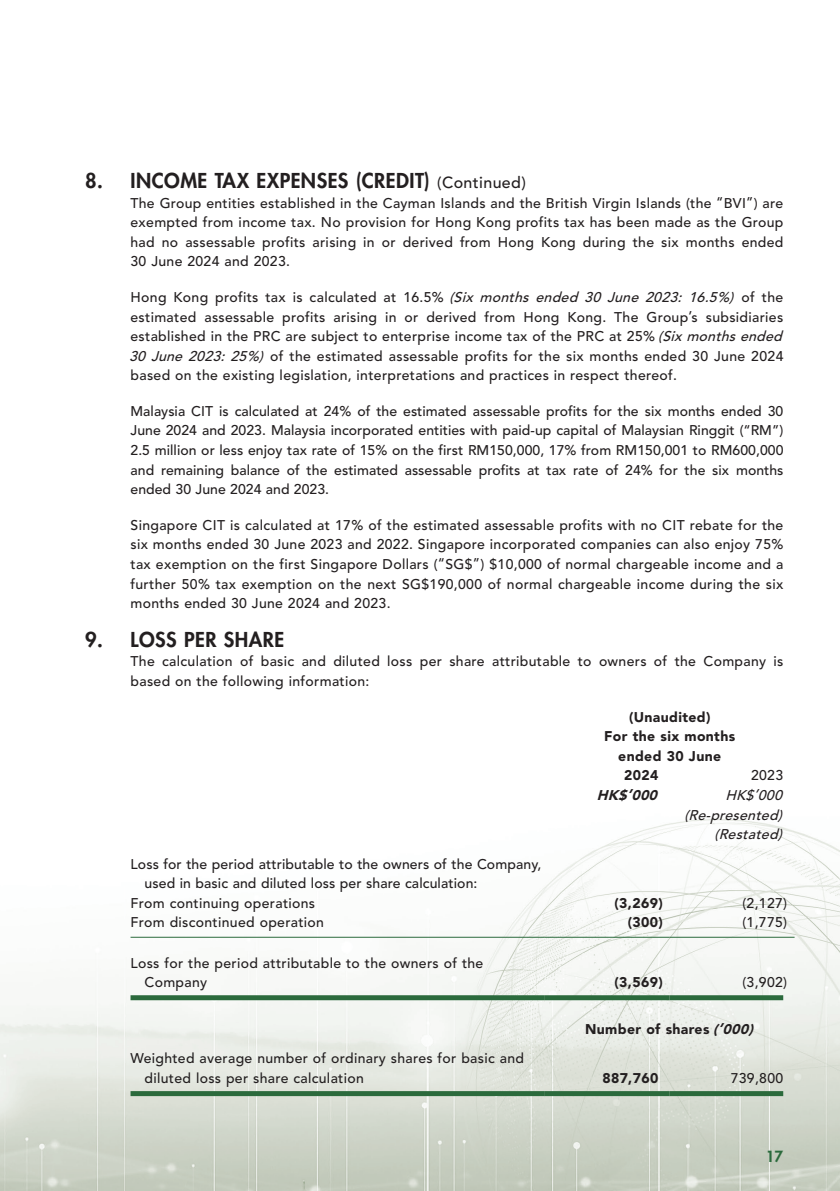
<style>
.page{position:relative;width:840px;height:1191px;background:#fff}
.page>*{position:absolute;margin:0;border:0;box-sizing:border-box;transform-origin:0 0}
.t1{font:800 20px "Futura Std";letter-spacing:.025em;color:#231f20}
.t2{font:800 15px "Futura Std";color:#2b6a3c}
.t3{font:500 14px/19.6px "Avenir LT Std";letter-spacing:.025em;color:#231f20}
.t4{font:900 14px "Avenir LT Std";letter-spacing:.025em;color:#231f20}
.t5{font:italic 500 14px/19.6px "Avenir LT Std";color:#231f20;text-align:right}
.t6{font:italic 900 14px "Avenir LT Std";color:#231f20}
.s1{font-family:"Avenir LT Std";font-weight:500;font-size:16px}
.s2{font-style:italic}
</style>
<div class="page">
<img style="left:0;top:819px;width:839px;height:372px">
<hr style="left:130px;top:936px;width:414px;height:1px;background:#2b6a3c">
<hr style="left:544px;top:936px;width:125px;height:1px;background:#2b6a3c">
<hr style="left:669px;top:936px;width:125px;height:1px;background:#2b6a3c">
<div style="left:130px;top:995px;width:414px;height:5px;background:#2b6a3c"></div>
<div style="left:544px;top:995px;width:125px;height:5px;background:#2b6a3c"></div>
<div style="left:669px;top:995px;width:113px;height:5px;background:#2b6a3c"></div>
<div style="left:130px;top:1091px;width:414px;height:5px;background:#2b6a3c"></div>
<div style="left:544px;top:1091px;width:125px;height:5px;background:#2b6a3c"></div>
<div style="left:669px;top:1091px;width:113px;height:5px;background:#2b6a3c"></div>
<h1 class="t1" style="left:85px;top:168px;width:442px">8. INCOME TAX EXPENSES (CREDIT) <span class="s1">(Continued)</span></h1>
<p class="t3" style="left:130px;top:193px;width:654px;text-align:justify">The Group entities established in the Cayman Islands and the British Virgin Islands (the “BVI”) are exempted from income tax. No provision for Hong Kong profits tax has been made as the Group had no assessable profits arising in or derived from Hong Kong during the six months ended 30 June 2024 and 2023.</p>
<p class="t3" style="left:129px;top:288px;width:658px">Hong Kong profits tax is calculated at 16.5% <span class="s2">(Six months ended 30 June 2023: 16.5%)</span> of the estimated assessable profits arising in or derived from Hong Kong. The Group’s subsidiaries established in the PRC are subject to enterprise income tax of the PRC at 25% <span class="s2">(Sixmonthsended 30 June 2023: 25%)</span> of the estimated assessable profits for the six months ended 30 June 2024 based on the existing legislation, interpretations and practices in respect thereof.</p>
<p class="t3" style="left:130px;top:401px;width:654px;text-align:justify">Malaysia CIT is calculated at 24% of the estimated assessable profits for the six months ended 30<br>June 2024 and 2023. Malaysia incorporated entities with paid-up capital of Malaysian Ringgit (“RM”)<br>2.5 million or less enjoy tax rate of 15% on the first RM150,000, 17% from RM150,001 to RM600,000 and remaining balance of the estimated assessable profits at tax rate of 24% for the six months ended 30 June 2024 and 2023.</p>
<p class="t3" style="left:130px;top:515px;width:654px;text-align:justify">Singapore CIT is calculated at 17% of the estimated assessable profits with no CIT rebate for the six months ended 30 June 2023 and 2022. Singapore incorporated companies can also enjoy 75% tax exemption on the first Singapore Dollars (“SG$”) $10,000 of normal chargeable income and a further 50% tax exemption on the next SG$190,000 of normal chargeable income during the six months ended 30 June 2024 and 2023.</p>
<h1 class="t1" style="left:85px;top:627px;width:200px">9. LOSS PER SHARE</h1>
<p class="t3" style="left:130px;top:652px;width:654px">The calculation of basic and diluted loss per share attributable to owners of the Company is based on the following information:</p>
<p class="t4" style="left:628px;top:708px;width:83px">(Unaudited)</p>
<p class="t4" style="left:604px;top:728px;width:132px">For the six months</p>
<p class="t4" style="left:618px;top:747px;width:104px">ended 30 June</p>
<p class="t4" style="left:623px;top:767px;width:36px">2024</p>
<p class="t3" style="left:750px;top:766px;width:34px">2023</p>
<p class="t6" style="left:596px;top:786px;width:66px">HK$’000</p>
<p class="t5" style="left:684px;top:785px;width:103px">HK$’000 (Re-presented) (Restated)</p>
<p class="t3" style="left:130px;top:854px;width:412px">Loss for the period attributable to the owners of the Company,</p>
<p class="t3" style="left:144px;top:874px;width:334px">used in basic and diluted loss per share calculation:</p>
<p class="t3" style="left:130px;top:893px;width:186px">From continuing operations</p>
<p class="t4" style="left:614px;top:894px;width:50px">(3,269)</p>
<p class="t3" style="left:742px;top:893px;width:46px">(2,127)</p>
<p class="t3" style="left:130px;top:913px;width:195px">From discontinued operation</p>
<p class="t4" style="left:627px;top:914px;width:37px">(300)</p>
<p class="t3" style="left:742px;top:913px;width:46px">(1,775)</p>
<p class="t3" style="left:144px;top:953px;width:340px;text-indent:-14px">Loss for the period attributable to the owners of the<br>Company</p>
<p class="t4" style="left:614px;top:973px;width:50px">(3,569)</p>
<p class="t3" style="left:742px;top:972px;width:46px">(3,902)</p>
<p class="t4" style="left:585px;top:1020px;width:174px">Number of shares <span class="s2">(’000)</span></p>
<p class="t3" style="left:144px;top:1049px;width:381px;text-indent:-14px">Weighted average number of ordinary shares for basic and diluted loss per share calculation</p>
<p class="t4" style="left:602px;top:1069px;width:57px">887,760</p>
<p class="t3" style="left:730px;top:1068px;width:54px">739,800</p>
<p class="t2" style="left:765px;top:1146px;width:19px">17</p>
</div>
